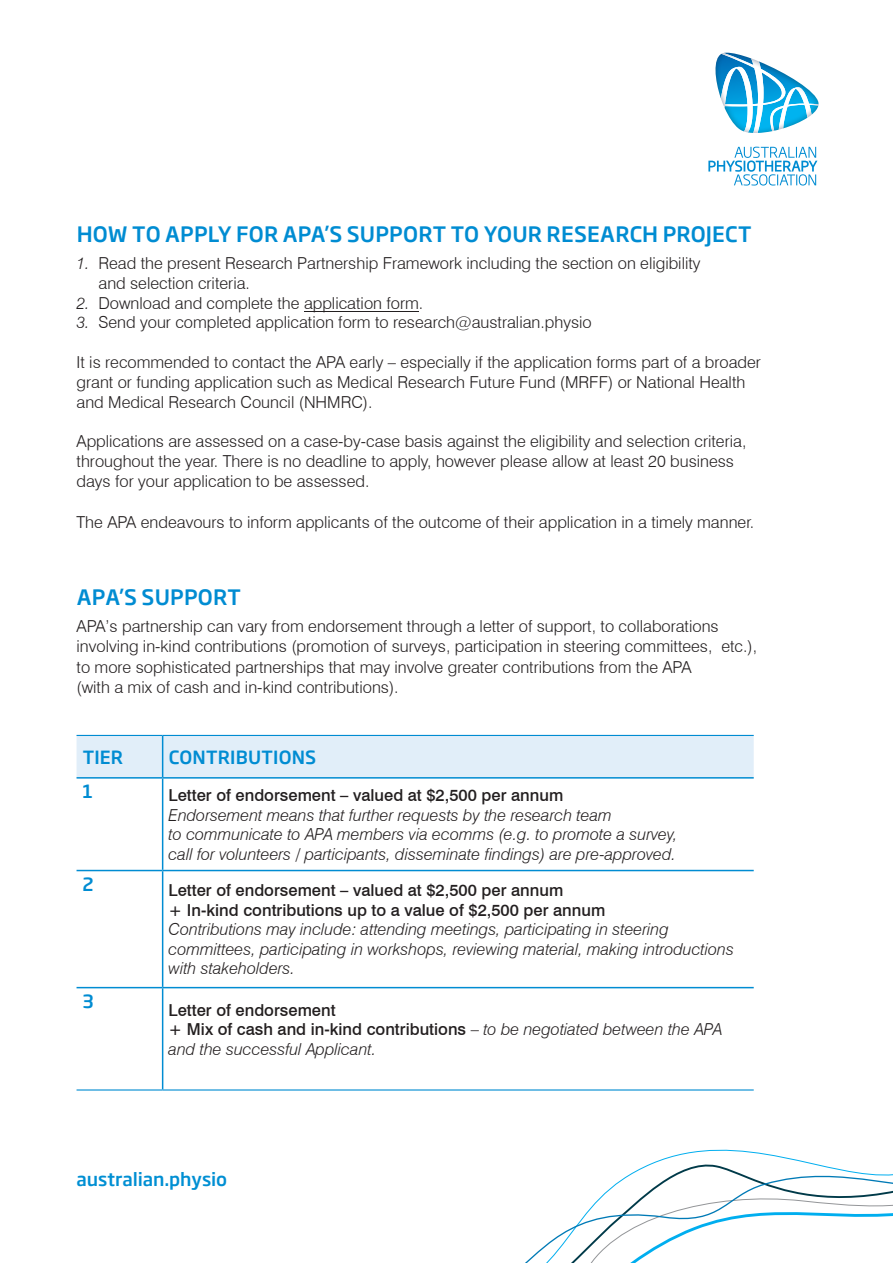
<style>
.page{position:relative;width:893px;height:1263px;background:#fff}
.page>*{position:absolute;margin:0;border:0;box-sizing:border-box;transform-origin:0 0}
.t1{font:500 21px "Soho Gothic Std";letter-spacing:.01em;color:#008cd2}
.t2{font:500 18px "Soho Gothic Std";letter-spacing:.01em;color:#008cd2}
.t3{font:500 18px "Soho Gothic Std";letter-spacing:-.005em;color:#008fd3}
.t4{font:300 16.5px/19.8px "Swiss 721 BT";color:#231f20}
.t5{font:italic 300 16.5px/19.5px "Swiss 721 BT";color:#231f20}
.t6{font:500 16.5px/19.5px "Swiss 721 BT";color:#231f20}
.s1{font-style:italic}
.s2{font-weight:500;font-style:normal}
.s3{font-style:normal}
</style>
<div class="page">
<svg style="left:708px;top:147px;width:109px;height:39px"></svg>
<img style="left:715px;top:54px;width:6px;height:45px">
<svg style="left:785px;top:74px;width:34px;height:33px"></svg>
<img style="left:721px;top:53px;width:64px;height:80px">
<img style="left:770px;top:87px;width:48px;height:44px">
<svg style="left:525px;top:1149px;width:368px;height:114px"></svg>
<hr style="left:304px;top:311px;width:115px;height:1px;background:#231f20">
<div style="left:77px;top:736px;width:677px;height:41px;background:#e1eef9"></div>
<hr style="left:77px;top:777px;width:86px;height:2px;background:#008cd2">
<hr style="left:163px;top:777px;width:591px;height:2px;background:#008cd2">
<hr style="left:77px;top:870px;width:86px;height:1px;background:#008cd2">
<hr style="left:163px;top:870px;width:591px;height:1px;background:#008cd2">
<hr style="left:77px;top:987px;width:86px;height:1px;background:#008cd2">
<hr style="left:163px;top:987px;width:591px;height:1px;background:#008cd2">
<hr style="left:162px;top:736px;width:1px;height:41px;background:#008cd2">
<hr style="left:162px;top:779px;width:1px;height:91px;background:#008cd2">
<hr style="left:162px;top:871px;width:1px;height:116px;background:#008cd2">
<hr style="left:162px;top:988px;width:1px;height:101px;background:#008cd2">
<hr style="left:77px;top:735px;width:86px;height:1px;background:#008cd2">
<hr style="left:163px;top:735px;width:591px;height:1px;background:#008cd2">
<hr style="left:77px;top:1089px;width:86px;height:1px;background:#008cd2">
<hr style="left:163px;top:1089px;width:591px;height:1px;background:#008cd2">
<p class="t1" style="left:77px;top:221px;width:676px">HOW TO APPLY FOR APA’S SUPPORT TO YOUR RESEARCH PROJECT</p>
<p class="t4" style="left:98px;top:253px;width:604px;text-indent:-22px"><span class="s1">1.</span> Read the present Research Partnership Framework including the section on eligibility and selection criteria.</p>
<p class="t4" style="left:77px;top:293px;width:348px"><span class="s1">2.</span> Download and complete the application form.</p>
<p class="t4" style="left:77px;top:312px;width:517px"><span class="s1">3.</span> Send your completed application form to research@australian.physio</p>
<p class="t4" style="left:77px;top:352px;width:686px">It is recommended to contact the APA early – especially if the application forms part of a broader grant or funding application such as Medical Research Future Fund (MRFF) or National Health and Medical Research Council (NHMRC).</p>
<p class="t4" style="left:77px;top:431px;width:671px">Applications are assessed on a case-by-case basis against the eligibility and selection criteria, throughout the year. There is no deadline to apply, however please allow at least 20 business days for your application to be assessed.</p>
<p class="t4" style="left:77px;top:512px;width:679px">The APA endeavours to inform applicants of the outcome of their application in a timely manner.</p>
<p class="t1" style="left:77px;top:584px;width:166px">APA’S SUPPORT</p>
<p class="t4" style="left:77px;top:616px;width:682px;line-height:20.4px">APA’s partnership can vary from endorsement through a letter of support, to collaborations involving in-kind contributions (promotion of surveys, participation in steering committees, etc.), to more sophisticated partnerships that may involve greater contributions from the APA<br>(with a mix of cash and in-kind contributions).</p>
<p class="t2" style="left:83px;top:745px;width:42px">TIER</p>
<p class="t2" style="left:169px;top:745px;width:149px">CONTRIBUTIONS</p>
<p class="t2" style="left:83px;top:780px;width:12px">1</p>
<p class="t6" style="left:169px;top:785px;width:396px">Letter of endorsement – valued at $2,500 per annum</p>
<p class="t5" style="left:169px;top:805px;width:510px">Endorsement means that further requests by the research team<br>to communicate to APA members via ecomms (e.g. to promote a survey, call for volunteers / participants, disseminate findings) are pre-approved.</p>
<p class="t2" style="left:83px;top:872px;width:13px">2</p>
<p class="t6" style="left:169px;top:880px;width:438px">Letter of endorsement – valued at $2,500 per annum<br>+ In-kind contributions up to a value of $2,500 per annum</p>
<p class="t5" style="left:169px;top:919px;width:567px">Contributions may include: attending meetings, participating in steering committees, participating in workshops, reviewing material, making introductions with stakeholders.</p>
<p class="t2" style="left:83px;top:989px;width:13px">3</p>
<p class="t5" style="left:169px;top:1000px;width:555px"><span class="s2">Letter of endorsement<br>+ Mix of cash and in-kind contributions</span> <span class="s3">–</span> to be negotiated between the APA and the successful Applicant.</p>
<p class="t3" style="left:77px;top:1168px;width:152px">australian.physio</p>
</div>
